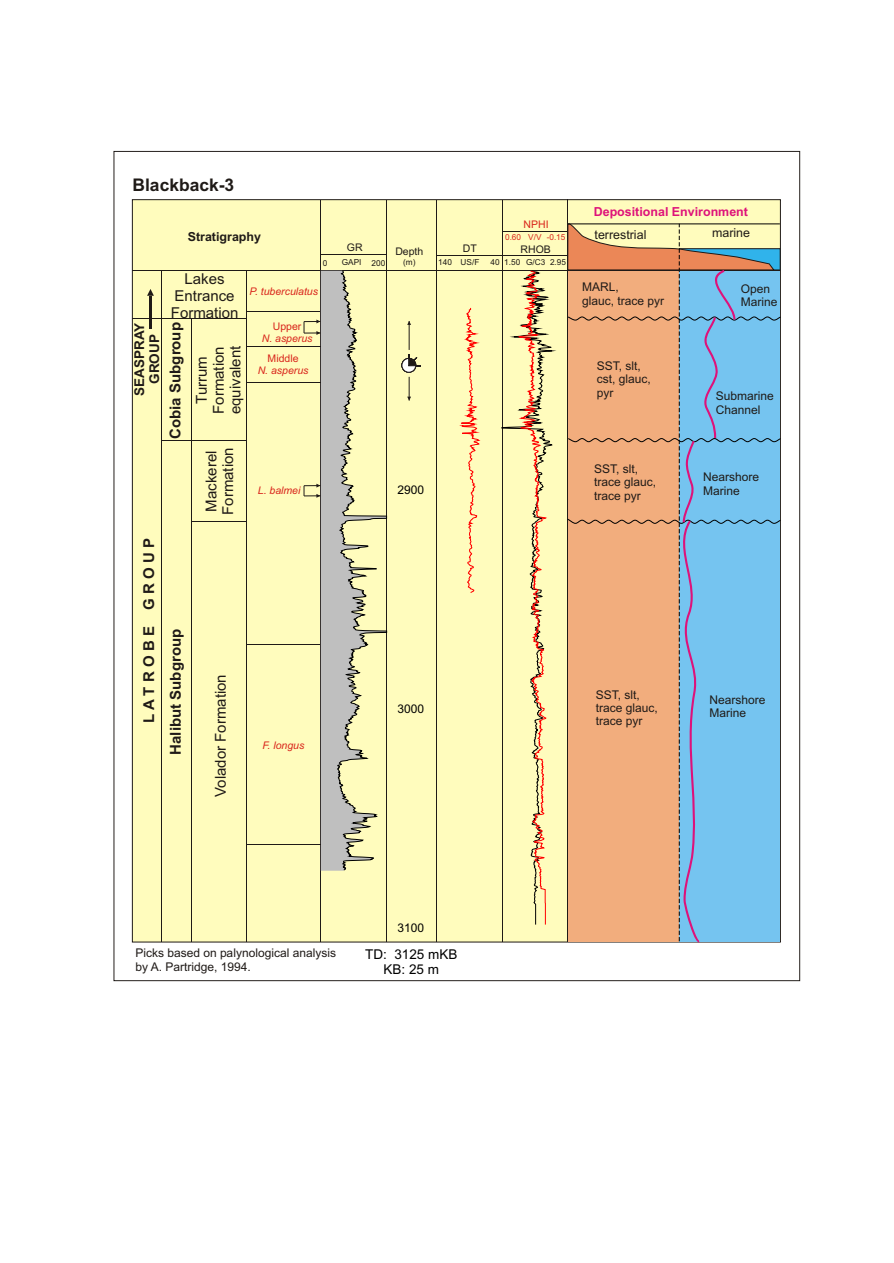
<style>
.page{position:relative;width:894px;height:1263px;background:#fff}
.page>*{position:absolute;margin:0;border:0;box-sizing:border-box;transform-origin:0 0}
.t1{font:700 17.4px "Arial";color:#1f1a17}
.t2{font:15px/16.8px "Arial";color:#1f1a17;text-align:center}
.t3{font:700 15px "Arial";color:#1f1a17}
.t4{font:700 15px "Arial";letter-spacing:.28em;color:#1f1a17}
.t5{font:13.5px/15.1px "Arial";color:#000;text-align:center}
.t6{font:700 13.5px/15.1px "Arial";color:#1f1a17;text-align:center}
.t7{font:700 12.45px "Arial";color:#de127a}
.t8{font:12.45px "Arial";color:#1f1a17}
.t9{font:700 12.45px "Arial";color:#1f1a17}
.t10{font:12px/13.4px "Arial";color:#1f1a17}
.t11{font:12px "Arial";color:#000}
.t12{font:italic 10.5px "Arial";color:#d9261c}
.t13{font:10.5px "Arial";color:#d9261c}
.t14{font:10.5px "Arial";color:#1f1a17}
.t15{font:8.25px "Arial";color:#1f1a17}
.t16{font:8.25px "Arial";color:#d9261c}
</style>
<div class="page">
<div style="left:132px;top:199px;width:649px;height:744px;background:#fffcbd;border:1px solid #1f1a17"></div>
<hr style="left:114px;top:151px;width:686px;height:1px;background:#1f1a17">
<hr style="left:799px;top:151px;width:1px;height:830px;background:#1f1a17">
<hr style="left:114px;top:980px;width:686px;height:1px;background:#1f1a17">
<hr style="left:113px;top:151px;width:1px;height:830px;background:#1f1a17">
<hr style="left:247px;top:311px;width:73px;height:1px;background:#1f1a17">
<hr style="left:247px;top:644px;width:74px;height:1px;background:#1f1a17">
<hr style="left:321px;top:255px;width:65px;height:1px;background:#1f1a17">
<hr style="left:436px;top:255px;width:132px;height:1px;background:#1f1a17">
<hr style="left:502px;top:232px;width:66px;height:1px;background:#1f1a17">
<hr style="left:132px;top:318px;width:115px;height:1px;background:#1f1a17">
<hr style="left:161px;top:271px;width:1px;height:671px;background:#1f1a17">
<hr style="left:192px;top:318px;width:1px;height:624px;background:#1f1a17">
<hr style="left:247px;top:270px;width:1px;height:672px;background:#1f1a17">
<hr style="left:568px;top:199px;width:1px;height:743px;background:#1f1a17">
<hr style="left:132px;top:270px;width:648px;height:1px;background:#1f1a17">
<hr style="left:149px;top:296px;width:3px;height:33px;background:#1f1a17">
<svg style="left:147px;top:289px;width:7px;height:7px"></svg>
<hr style="left:320px;top:200px;width:1px;height:742px;background:#1f1a17">
<hr style="left:386px;top:200px;width:1px;height:742px;background:#1f1a17">
<hr style="left:436px;top:200px;width:1px;height:742px;background:#1f1a17">
<hr style="left:502px;top:200px;width:1px;height:742px;background:#1f1a17">
<hr style="left:161px;top:440px;width:86px;height:1px;background:#1f1a17">
<svg style="left:459px;top:308px;width:21px;height:285px"></svg>
<svg style="left:502px;top:271px;width:53px;height:654px"></svg>
<hr style="left:247px;top:347px;width:73px;height:1px;background:#1f1a17">
<hr style="left:247px;top:382px;width:73px;height:1px;background:#1f1a17">
<hr style="left:247px;top:845px;width:74px;height:1px;background:#1f1a17">
<svg style="left:304px;top:270px;width:83px;height:601px"></svg>
<hr style="left:192px;top:521px;width:55px;height:1px;background:#1f1a17">
<svg style="left:567px;top:219px;width:214px;height:723px;background:#b6b3ac"></svg>
<svg style="left:401px;top:321px;width:19px;height:80px"></svg>
<h1 class="t1" style="left:133px;top:179px;width:103px">Blackback-3</h1>
<p class="t6" style="left:133px;top:396px;width:75px;rotate:-90deg">SEASPRAY<br>GROUP</p>
<p class="t4" style="left:143px;top:723px;width:186px;rotate:-90deg">LATROBE GROUP</p>
<p class="t9" style="left:188px;top:232px;width:75px">Stratigraphy</p>
<p class="t14" style="left:347px;top:243px;width:17px">GR</p>
<p class="t15" style="left:323px;top:260px;width:6px">0</p>
<p class="t15" style="left:342px;top:259px;width:45px">GAPI 200</p>
<p class="t2" style="left:171px;top:272px;width:69px">Lakes<br>Entrance<br>Formation</p>
<p class="t12" style="left:249px;top:287px;width:70px">P. tuberculatus</p>
<p class="t13" style="left:273px;top:323px;width:30px">Upper</p>
<p class="t12" style="left:262px;top:334px;width:52px">N. asperus</p>
<p class="t3" style="left:170px;top:439px;width:118px;rotate:-90deg">Cobia Subgroup</p>
<p class="t2" style="left:195px;top:414px;width:70px;rotate:-90deg">Turrum<br>Formation equivalent</p>
<p class="t13" style="left:268px;top:355px;width:32px">Middle</p>
<p class="t12" style="left:258px;top:366px;width:52px">N. asperus</p>
<p class="t2" style="left:204px;top:515px;width:69px;text-align:left;rotate:-90deg">Mackerel<br>Formation</p>
<p class="t12" style="left:258px;top:487px;width:44px">L. balmei</p>
<p class="t3" style="left:170px;top:755px;width:127px;rotate:-90deg">Halibut Subgroup</p>
<p class="t2" style="left:213px;top:797px;width:124px;rotate:-90deg">Volador Formation</p>
<p class="t12" style="left:262px;top:741px;width:43px">F. longus</p>
<p class="t14" style="left:395px;top:247px;width:30px">Depth</p>
<p class="t15" style="left:403px;top:259px;width:14px">(m)</p>
<p class="t11" style="left:398px;top:485px;width:28px">2900</p>
<p class="t11" style="left:398px;top:704px;width:28px">3000</p>
<p class="t13" style="left:524px;top:221px;width:27px">NPHI</p>
<p class="t16" style="left:505px;top:234px;width:62px">0.60 V/V -0.15</p>
<p class="t14" style="left:463px;top:244px;width:15px">DT</p>
<p class="t15" style="left:438px;top:259px;width:43px">140 US/F</p>
<p class="t15" style="left:491px;top:259px;width:11px">40</p>
<p class="t14" style="left:521px;top:246px;width:32px">RHOB</p>
<p class="t15" style="left:504px;top:259px;width:63px">1.50 G/C3 2.95</p>
<p class="t7" style="left:594px;top:207px;width:156px">Depositional Environment</p>
<p class="t8" style="left:595px;top:230px;width:53px">terrestrial</p>
<p class="t8" style="left:712px;top:228px;width:40px">marine</p>
<p class="t10" style="left:582px;top:282px;width:84px">MARL,<br>glauc, trace pyr</p>
<p class="t10" style="left:597px;top:360px;width:56px">SST, slt, cst, glauc, pyr</p>
<p class="t10" style="left:594px;top:463px;width:64px">SST, slt, trace glauc, trace pyr</p>
<p class="t10" style="left:741px;top:283px;width:38px">Open<br>Marine</p>
<p class="t10" style="left:716px;top:390px;width:60px">Submarine<br>Channel</p>
<p class="t10" style="left:703px;top:472px;width:58px">Nearshore<br>Marine</p>
<p class="t10" style="left:596px;top:689px;width:64px">SST, slt, trace glauc, trace pyr</p>
<p class="t10" style="left:710px;top:694px;width:58px">Nearshore<br>Marine</p>
<p class="t10" style="left:135px;top:947px;width:202px">Picks based on palynological analysis by A. Partridge, 1994.</p>
<p class="t11" style="left:398px;top:923px;width:28px">3100</p>
<p class="t5" style="left:365px;top:948px;width:94px">TD: 3125 mKB<br>KB: 25 m</p>
</div>
